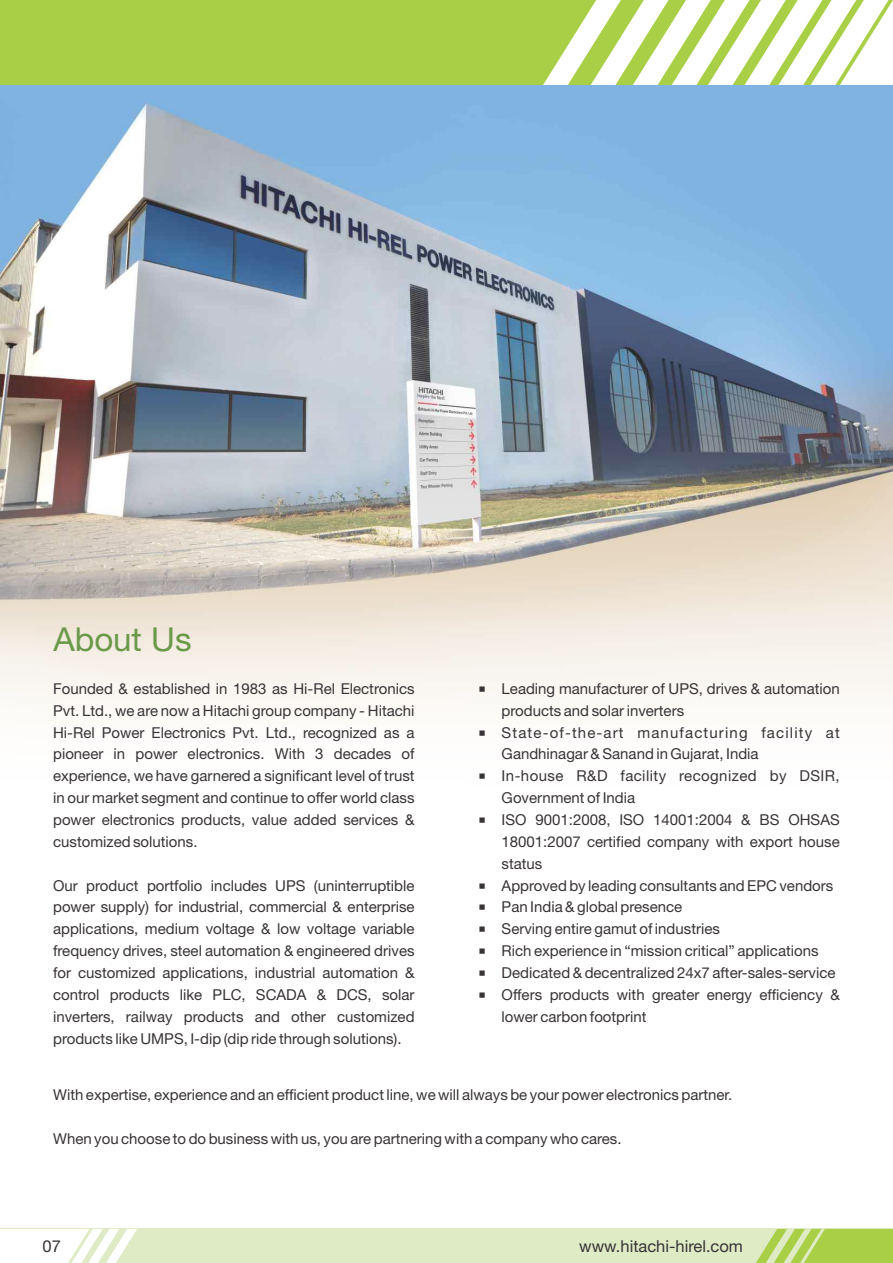
<style>
.page{position:relative;width:893px;height:1263px;background:#fff}
.page>*{position:absolute;margin:0;border:0;box-sizing:border-box;transform-origin:0 0}
.t1{font:33px "Helvetica Neue LT";color:#6b994a}
.t2{font:16.5px "Helvetica Neue LT";color:#383336}
.t3{font:15px/21.9px "Helvetica Neue LT";color:#383336;text-align:justify}
.t4{font:15px/21.9px "Helvetica Neue LT";letter-spacing:.075em;color:#383336}
.t5{font:15px/21.9px "Helvetica Neue LT";letter-spacing:.03em;color:#383336}
</style>
<div class="page">
<div style="left:0;top:0;width:893px;height:85px;background:#a8cf45"></div>
<svg style="left:543px;top:0;width:350px;height:85px"></svg>
<div style="left:0;top:1229px;width:893px;height:34px;background:#deebc4"></div>
<svg style="left:0;top:1229px;width:137px;height:34px"></svg>
<svg style="left:756px;top:1229px;width:137px;height:34px"></svg>
<img style="left:0;top:85px;width:893px;height:615px">
<h1 class="t1" style="left:53px;top:628px;width:140px">About Us</h1>
<p class="t3" style="left:53px;top:679px;width:363px">Founded &amp; established in 1983 as Hi-Rel Electronics Pvt. Ltd., we are now a Hitachi group company - Hitachi Hi-Rel Power Electronics Pvt. Ltd., recognized as a pioneer in power electronics. With 3 decades of experience, we have garnered a significant level of trust in our market segment and continue to offer world class power electronics products, value added services &amp; customized solutions.</p>
<p class="t3" style="left:53px;top:876px;width:363px">Our product portfolio includes UPS (uninterruptible power supply) for industrial, commercial &amp; enterprise applications, medium voltage &amp; low voltage variable frequency drives, steel automation &amp; engineered drives for customized applications, industrial automation &amp; control products like PLC, SCADA &amp; DCS, solar inverters, railway products and other customized products like UMPS, I-dip (dip ride through solutions).</p>
<p class="t3" style="left:502px;top:679px;width:340px;text-indent:-23px">○ Leading manufacturer of UPS, drives &amp; automation products and solar inverters</p>
<p class="t4" style="left:502px;top:723px;width:340px;text-indent:-23px">○ State-of-the-art manufacturing facility at<br>Gandhinagar &amp; Sanand in Gujarat, India</p>
<p class="t5" style="left:502px;top:766px;width:340px;text-indent:-23px">○ In-house R&amp;D facility recognized by DSIR,<br>Government of India</p>
<p class="t3" style="left:502px;top:810px;width:340px;text-indent:-23px">○ ISO 9001:2008, ISO 14001:2004 &amp; BS OHSAS 18001:2007 certified company with export house status</p>
<p class="t3" style="left:478px;top:876px;width:356px">○ Approved by leading consultants and EPC vendors</p>
<p class="t3" style="left:478px;top:897px;width:205px">○ Pan India &amp; global presence</p>
<p class="t3" style="left:478px;top:919px;width:243px">○ Serving entire gamut of industries</p>
<p class="t3" style="left:478px;top:941px;width:342px">○ Rich experience in “mission critical” applications</p>
<p class="t3" style="left:478px;top:963px;width:359px">○ Dedicated &amp; decentralized 24x7 after-sales-service</p>
<p class="t3" style="left:502px;top:985px;width:340px;text-indent:-23px">○ Offers products with greater energy efficiency &amp; lower carbon footprint</p>
<p class="t3" style="left:53px;top:1085px;width:681px">With expertise, experience and an efficient product line, we will always be your power electronics partner.</p>
<p class="t3" style="left:53px;top:1129px;width:570px">When you choose to do business with us, you are partnering with a company who cares.</p>
<p class="t2" style="left:43px;top:1240px;width:20px">07</p>
<p class="t2" style="left:579px;top:1240px;width:165px">www.hitachi-hirel.com</p>
</div>
